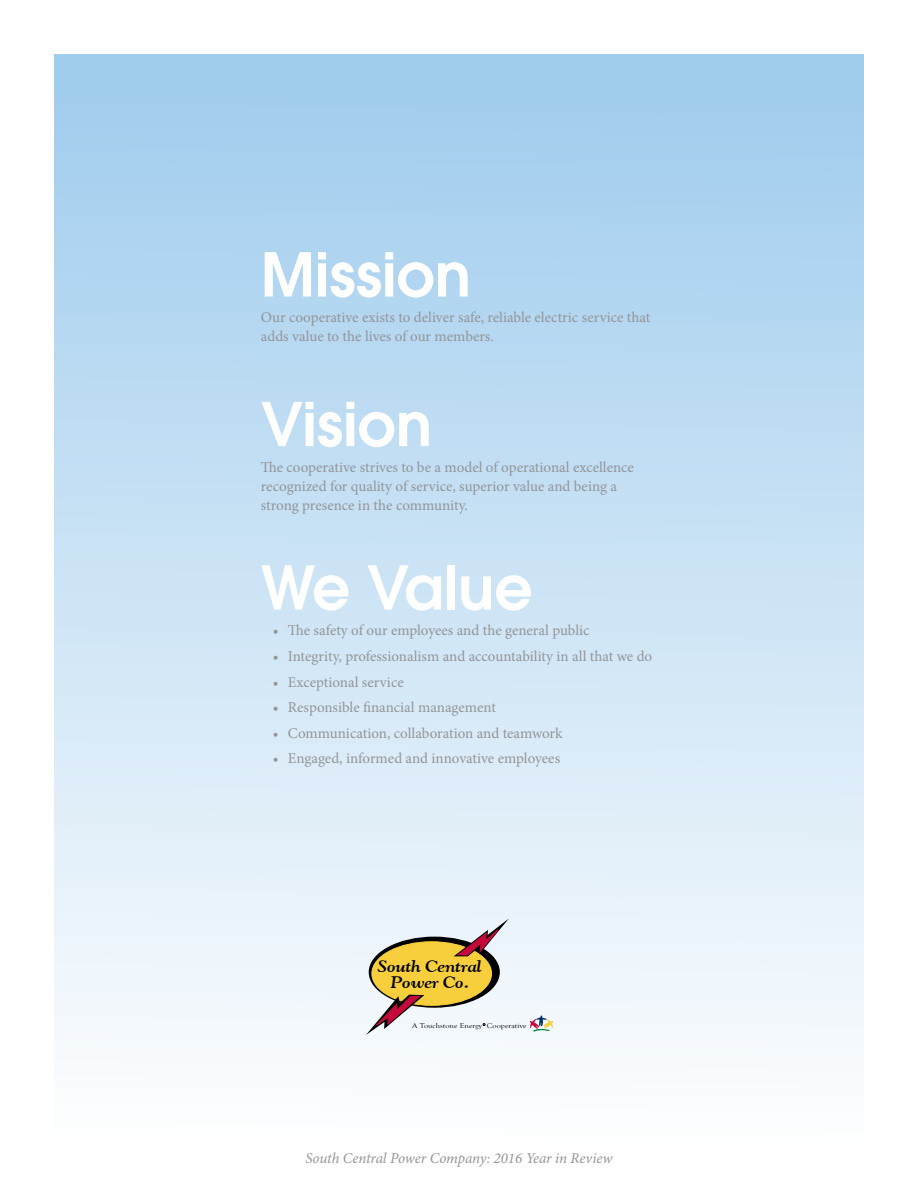
<style>
.page{position:relative;width:918px;height:1188px;background:#fff}
.page>*{position:absolute;margin:0;border:0;box-sizing:border-box;transform-origin:0 0}
.t1{font:600 60px "Avant Garde";color:#fff}
.t2{font:italic 700 16.35px/16.8px "Goudy SSK";letter-spacing:-.02em;color:#000;text-align:center;scale:1.13 1}
.t3{font:15px/18.9px "Minion Pro";color:#939598}
.t4{font:italic 15px "Minion Pro";letter-spacing:-.01em;color:#939598}
.t5{font:7.05px "Goudy Old Style T";letter-spacing:.01em;color:#000;scale:1.13 1}
</style>
<div class="page">
<div style="left:54px;top:54px;width:810px;height:1105px;background:linear-gradient(to bottom,#9ecbed,#fff)"></div>
<svg style="left:369px;top:937px;width:131px;height:71px"></svg>
<div style="left:372px;top:942px;width:120px;height:63px;background:#f7cf3c;border-radius:50%"></div>
<svg style="left:366px;top:995px;width:58px;height:40px"></svg>
<svg style="left:454px;top:918px;width:55px;height:38px;background:#c4b0b3"></svg>
<svg style="left:529px;top:1016px;width:24px;height:16px"></svg>
<h1 class="t1" style="left:261px;top:235px;width:211px">Mission</h1>
<p class="t3" style="left:261px;top:308px;width:391px">Our cooperative exists to deliver safe, reliable electric service that adds value to the lives of our members.</p>
<h1 class="t1" style="left:261px;top:385px;width:173px">Vision</h1>
<p class="t3" style="left:261px;top:458px;width:375px">The cooperative strives to be a model of operational excellence recognized for quality of service, superior value and being a strong presence in the community.</p>
<h1 class="t1" style="left:261px;top:548px;width:273px">We Value</h1>
<p class="t3" style="left:273px;top:621px;width:318px">• The safety of our employees and the general public</p>
<p class="t3" style="left:273px;top:647px;width:381px">• Integrity, professionalism and accountability in all that we do</p>
<p class="t3" style="left:273px;top:672px;width:132px">• Exceptional service</p>
<p class="t3" style="left:273px;top:698px;width:225px">• Responsible financial management</p>
<p class="t3" style="left:273px;top:724px;width:291px">• Communication, collaboration and teamwork</p>
<p class="t3" style="left:273px;top:749px;width:289px">• Engaged, informed and innovative employees</p>
<p class="t2" style="left:377px;top:957px;width:94px">South Central<br>Power Co.</p>
<p class="t5" style="left:412px;top:1022px;width:103px">A Touchstone Energy Cooperative</p>
<p class="t4" style="left:305px;top:1148px;width:309px">South Central Power Company: 2016 Year in Review</p>
</div>
